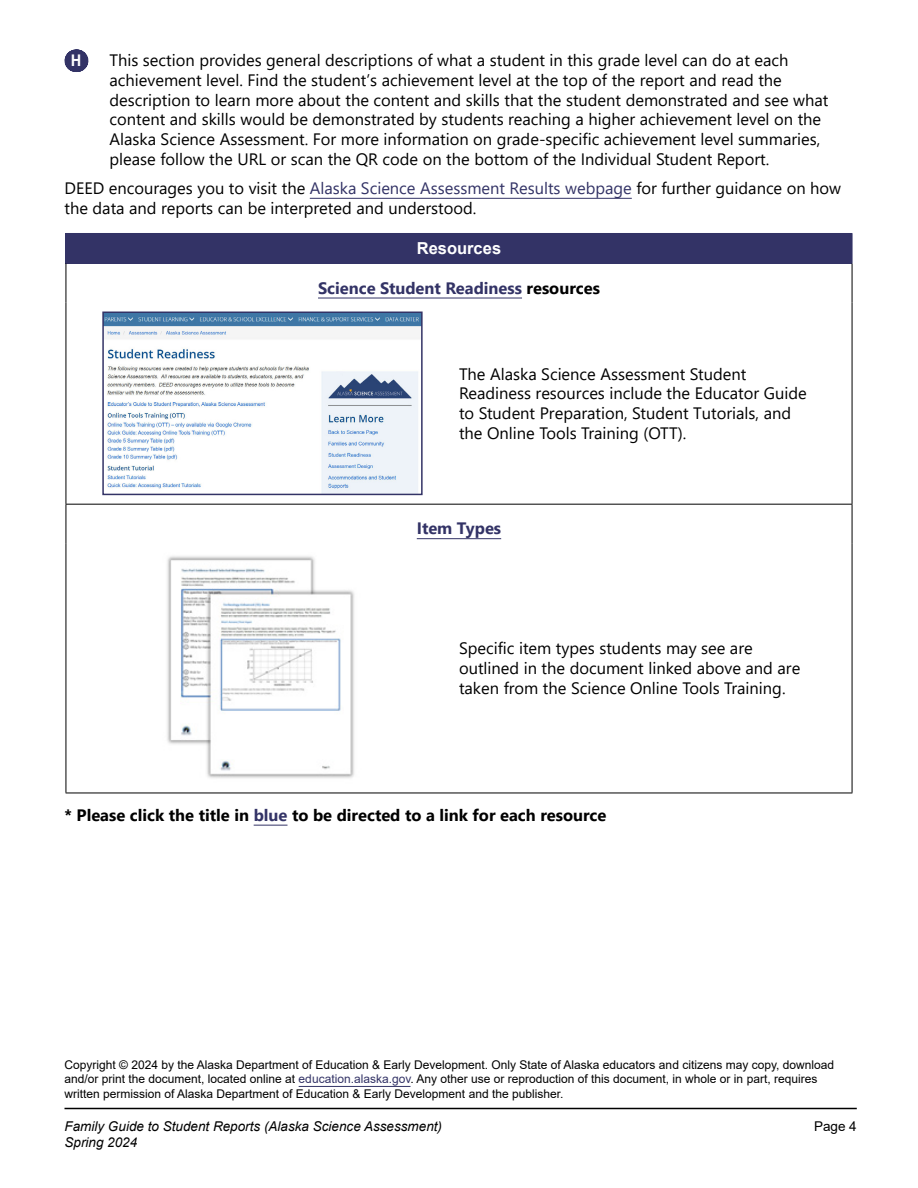
<style>
.page{position:relative;width:918px;height:1188px;background:#fff}
.page>*{position:absolute;margin:0;border:0;box-sizing:border-box;transform-origin:0 0}
.t1{font:700 18px "Consolas";color:#fff}
.t2{font:16.5px/19.8px "Segoe UI";color:#000}
.t3{font:700 16.5px "Segoe UI";color:#000}
.t4{font:700 16.5px "Segoe UI";color:#336}
.t5{font:700 16.5px "Arial";color:#fff}
.t6{font:italic 13.5px/16.2px "Arial";color:#000}
.t7{font:13.5px "Arial";color:#000}
.t8{font:12px/14.4px "Arial";color:#000}
.s1{color:#336}
.s2{color:#000}
</style>
<div class="page">
<hr style="left:64px;top:1108px;width:793px;height:1px;background:#000">
<svg style="left:76px;top:50px;width:1px;height:22px"></svg>
<hr style="left:310px;top:198px;width:322px;height:1px;background:#336">
<hr style="left:254px;top:825px;width:34px;height:1px;background:#336">
<hr style="left:299px;top:1086px;width:112px;height:1px;background:#336">
<div style="left:66px;top:233px;width:786px;height:30px;background:#336"></div>
<svg style="left:852px;top:234px;width:1px;height:29px"></svg>
<hr style="left:66px;top:264px;width:1px;height:39px;background:#000">
<hr style="left:852px;top:264px;width:1px;height:39px;background:#000">
<hr style="left:66px;top:303px;width:1px;height:201px;background:#000">
<hr style="left:852px;top:303px;width:1px;height:201px;background:#000">
<hr style="left:66px;top:504px;width:393px;height:1px;background:#000">
<hr style="left:66px;top:505px;width:1px;height:38px;background:#000">
<hr style="left:459px;top:504px;width:393px;height:1px;background:#000">
<hr style="left:852px;top:505px;width:1px;height:38px;background:#000">
<hr style="left:66px;top:543px;width:1px;height:250px;background:#000">
<hr style="left:852px;top:543px;width:1px;height:250px;background:#000">
<hr style="left:66px;top:793px;width:393px;height:1px;background:#000">
<hr style="left:459px;top:793px;width:393px;height:1px;background:#000">
<hr style="left:318px;top:298px;width:204px;height:1px;background:#336">
<img style="left:105px;top:315px;width:315px;height:177px">
<div style="left:102px;top:312px;width:321px;height:183px;border:2px solid #336"></div>
<hr style="left:417px;top:538px;width:84px;height:1px;background:#336">
<img style="left:167px;top:556px;width:187px;height:222px">
<p class="t1" style="left:71px;top:49px;width:11px">H</p>
<p class="t2" style="left:110px;top:49px;width:721px">This section provides general descriptions of what a student in this grade level can do at each achievement level. Find the student’s achievement level at the top of the report and read the description to learn more about the content and skills that the student demonstrated and see what content and skills would be demonstrated by students reaching a higher achievement level on the Alaska Science Assessment. For more information on grade-specific achievement level summaries, please follow the URL or scan the QR code on the bottom of the Individual Student Report.</p>
<p class="t2" style="left:65px;top:177px;width:778px">DEED encourages you to visit the <span class="s1">Alaska Science Assessment Results webpage</span> for further guidance on how the data and reports can be interpreted and understood.</p>
<h2 class="t5" style="left:417px;top:237px;width:86px">Resources</h2>
<p class="t4" style="left:318px;top:272px;width:283px">Science Student Readiness <span class="s2">resources</span></p>
<p class="t2" style="left:459px;top:362px;width:349px">The Alaska Science Assessment Student Readiness resources include the Educator Guide to Student Preparation, Student Tutorials, and the Online Tools Training (OTT).</p>
<p class="t4" style="left:417px;top:513px;width:86px">Item Types</p>
<p class="t2" style="left:459px;top:637px;width:343px">Specific item types students may see are outlined in the document linked above and are taken from the Science Online Tools Training.</p>
<p class="t3" style="left:65px;top:799px;width:543px">* Please click the title in <span class="s1">blue</span> to be directed to a link for each resource</p>
<p class="t8" style="left:64px;top:1058px;width:771px">Copyright © 2024 by the Alaska Department of Education &amp; Early Development. Only State of Alaska educators and citizens may copy, download and/or print the document, located online at <span class="s1">education.alaska.gov</span>. Any other use or reproduction of this document, in whole or in part, requires written permission of Alaska Department of Education &amp; Early Development and the publisher.</p>
<p class="t6" style="left:64px;top:1118px;width:379px">Family Guide to Student Reports (Alaska Science Assessment)<br>Spring 2024</p>
<p class="t7" style="left:814px;top:1117px;width:44px">Page 4</p>
</div>
